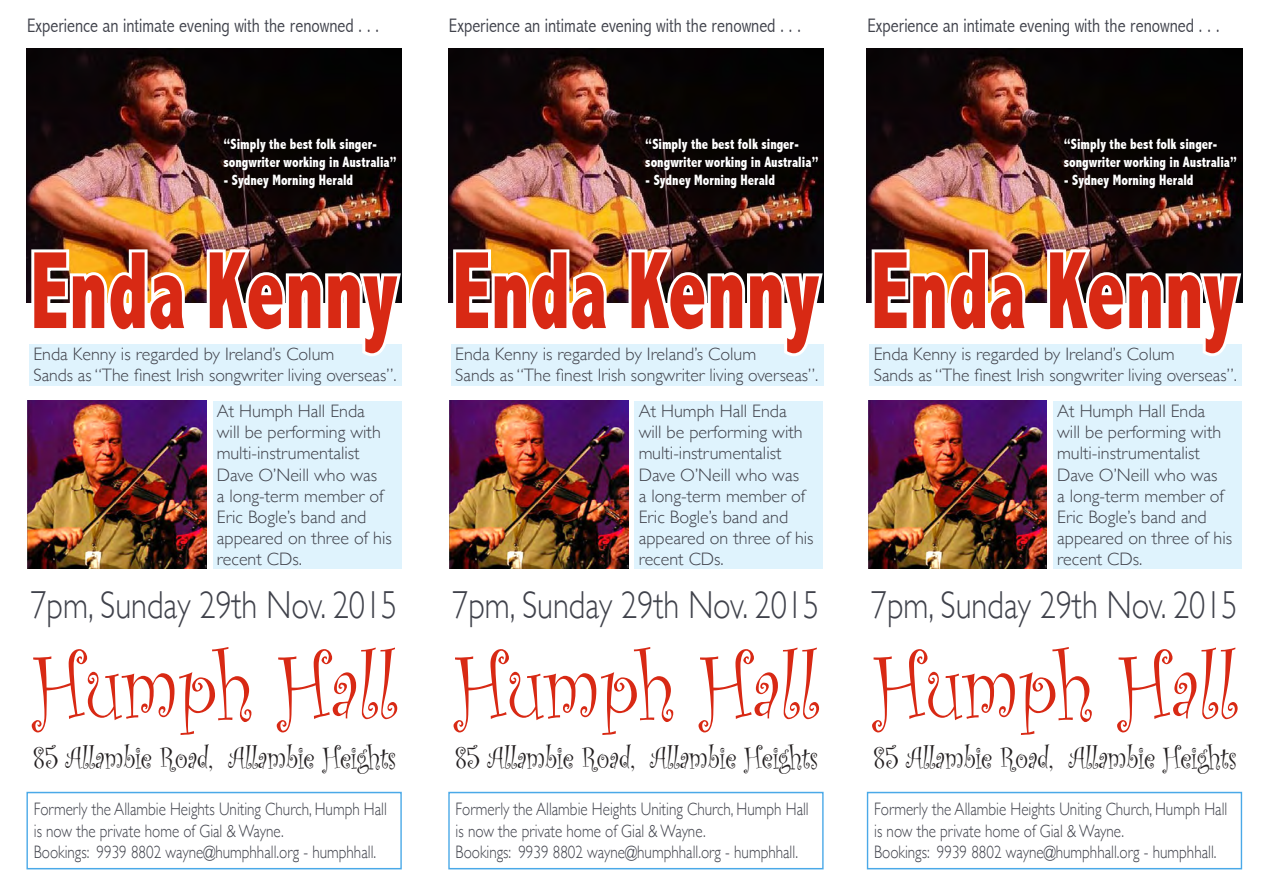
<style>
.page{position:relative;width:1263px;height:893px;background:#fff}
.page>*{position:absolute;margin:0;border:0;box-sizing:border-box;transform-origin:0 0}
.t1{font:800 condensed 111px "Abadi";color:#d82914;scale:.74 1}
.t2{font:93px "Curlz";color:#d82914;scale:.86 1}
.t3{font:300 39px "Gill Sans";color:#40424b;scale:.83 1}
.t4{font:31.5px "Curlz";letter-spacing:-.01em;color:#231f20;scale:.86 1}
.t5{font:300 condensed 19.5px "Abadi";color:#40424b}
.t6{font:300 18px/21px "Gill Sans";color:#40424b}
.t7{font:300 18px/21.6px "Gill Sans";color:#40424b;scale:.84 1}
.t8{font:800 condensed 15px/18px "Abadi";color:#fff;scale:.9 1}
</style>
<div class="page">
<div style="left:26px;top:792px;width:376px;height:77px;border:1px solid #4aa9e8"></div>
<div style="left:29px;top:344px;width:372px;height:42px;background:#dff3fd"></div>
<div style="left:213px;top:401px;width:188px;height:168px;background:#dff3fd"></div>
<img style="left:27px;top:48px;width:375px;height:254px">
<img style="left:28px;top:246px;width:164px;height:57px">
<svg style="left:204px;top:246px;width:198px;height:122px"></svg>
<img style="left:28px;top:401px;width:178px;height:168px">
<div style="left:448px;top:792px;width:376px;height:77px;border:1px solid #4aa9e8"></div>
<div style="left:451px;top:344px;width:372px;height:42px;background:#dff3fd"></div>
<div style="left:634px;top:401px;width:189px;height:168px;background:#dff3fd"></div>
<img style="left:448px;top:48px;width:375px;height:254px">
<img style="left:450px;top:246px;width:164px;height:57px">
<svg style="left:625px;top:246px;width:199px;height:122px"></svg>
<img style="left:449px;top:401px;width:179px;height:168px">
<div style="left:867px;top:792px;width:375px;height:77px;border:1px solid #4aa9e8"></div>
<div style="left:869px;top:344px;width:373px;height:42px;background:#dff3fd"></div>
<div style="left:1053px;top:401px;width:189px;height:168px;background:#dff3fd"></div>
<img style="left:867px;top:48px;width:375px;height:254px">
<img style="left:869px;top:246px;width:163px;height:57px">
<svg style="left:1044px;top:246px;width:199px;height:110px"></svg>
<img style="left:868px;top:401px;width:178px;height:168px">
<p class="t5" style="left:27px;top:14px;width:354px">Experience an intimate evening with the renowned . . .</p>
<p class="t8" style="left:223px;top:135px;width:194px">“Simply the best folk singer&shy;songwriter working in Australia”</p>
<p class="t8" style="left:223px;top:171px;width:146px">- Sydney Morning Herald</p>
<p class="t1" style="left:30px;top:227px;width:498px">Enda Kenny</p>
<p class="t6" style="left:33px;top:343px;width:365px">Enda Kenny is regarded by Ireland’s Colum<br>Sands as “The finest Irish songwriter living overseas”.</p>
<p class="t6" style="left:217px;top:400px;width:176px">At Humph Hall Enda will be performing with multi-instrumentalist<br>Dave O’Neill who was<br>a long-term member of<br>Eric Bogle’s band and appeared on three of his recent CDs.</p>
<p class="t3" style="left:30px;top:574px;width:444px">7pm, Sunday 29th Nov. 2015</p>
<p class="t2" style="left:32px;top:621px;width:425px">Humph Hall</p>
<p class="t4" style="left:33px;top:735px;width:424px">85 Allambie Road, Allambie Heights</p>
<p class="t7" style="left:34px;top:798px;width:422px">Formerly the Allambie Heights Uniting Church, Humph Hall is now the private home of Gial &amp; Wayne.<br>Bookings: 9939 8802 wayne@humphhall.org - humphhall.</p>
<p class="t5" style="left:449px;top:14px;width:354px">Experience an intimate evening with the renowned . . .</p>
<p class="t8" style="left:645px;top:135px;width:194px">“Simply the best folk singer&shy;songwriter working in Australia”</p>
<p class="t8" style="left:645px;top:171px;width:146px">- Sydney Morning Herald</p>
<p class="t1" style="left:452px;top:227px;width:498px">Enda Kenny</p>
<p class="t6" style="left:455px;top:343px;width:365px">Enda Kenny is regarded by Ireland’s Colum<br>Sands as “The finest Irish songwriter living overseas”.</p>
<p class="t6" style="left:639px;top:400px;width:176px">At Humph Hall Enda will be performing with multi-instrumentalist<br>Dave O’Neill who was<br>a long-term member of<br>Eric Bogle’s band and appeared on three of his recent CDs.</p>
<p class="t3" style="left:452px;top:574px;width:444px">7pm, Sunday 29th Nov. 2015</p>
<p class="t2" style="left:454px;top:621px;width:425px">Humph Hall</p>
<p class="t4" style="left:455px;top:735px;width:424px">85 Allambie Road, Allambie Heights</p>
<p class="t7" style="left:456px;top:798px;width:422px">Formerly the Allambie Heights Uniting Church, Humph Hall is now the private home of Gial &amp; Wayne.<br>Bookings: 9939 8802 wayne@humphhall.org - humphhall.</p>
<p class="t5" style="left:867px;top:14px;width:354px">Experience an intimate evening with the renowned . . .</p>
<p class="t8" style="left:1064px;top:135px;width:194px">“Simply the best folk singer&shy;songwriter working in Australia”</p>
<p class="t8" style="left:1064px;top:171px;width:146px">- Sydney Morning Herald</p>
<p class="t1" style="left:871px;top:227px;width:498px">Enda Kenny</p>
<p class="t6" style="left:874px;top:343px;width:365px">Enda Kenny is regarded by Ireland’s Colum<br>Sands as “The finest Irish songwriter living overseas”.</p>
<p class="t6" style="left:1057px;top:400px;width:176px">At Humph Hall Enda will be performing with multi-instrumentalist<br>Dave O’Neill who was<br>a long-term member of<br>Eric Bogle’s band and appeared on three of his recent CDs.</p>
<p class="t3" style="left:871px;top:574px;width:444px">7pm, Sunday 29th Nov. 2015</p>
<p class="t2" style="left:873px;top:621px;width:425px">Humph Hall</p>
<p class="t4" style="left:873px;top:735px;width:424px">85 Allambie Road, Allambie Heights</p>
<p class="t7" style="left:874px;top:798px;width:422px">Formerly the Allambie Heights Uniting Church, Humph Hall is now the private home of Gial &amp; Wayne.<br>Bookings: 9939 8802 wayne@humphhall.org - humphhall.</p>
</div>
